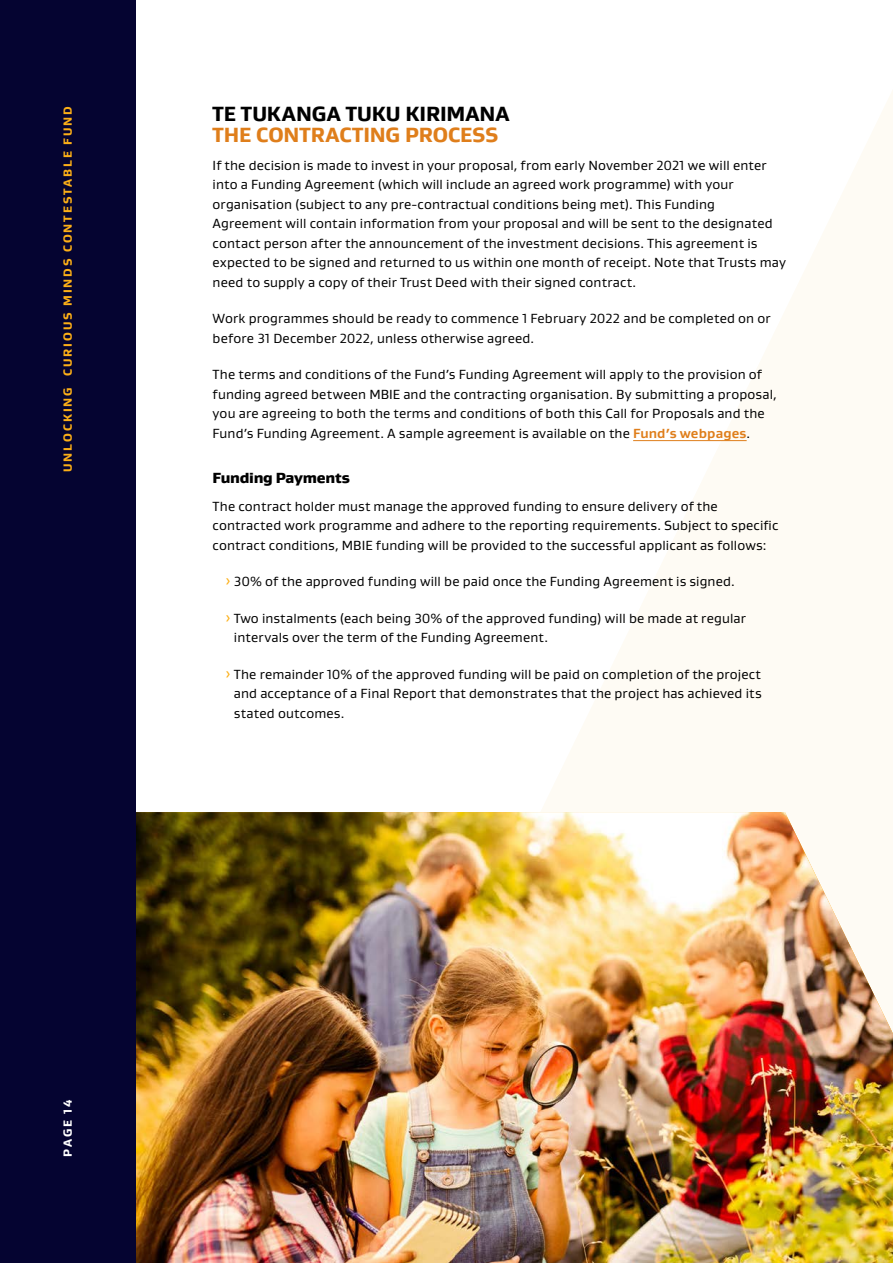
<style>
.page{position:relative;width:893px;height:1263px;background:#fff}
.page>*{position:absolute;margin:0;border:0;box-sizing:border-box;transform-origin:0 0}
.t1{font:800 21px "Gustan";letter-spacing:.005em;color:#000}
.t2{font:800 21px "Gustan";letter-spacing:-.005em;color:#df7e1b}
.t3{font:900 15px "Gustan";letter-spacing:-.02em;color:#000}
.t4{font:13.5px/19.5px "Gustan";letter-spacing:.01em;color:#000}
.t5{font:800 12px "Gustan";letter-spacing:.16em;color:#fcaf17}
.t6{font:800 12px "Gustan";letter-spacing:.145em;color:#fff}
.s1{font-weight:700;color:#df7e1b}
</style>
<div class="page">
<svg style="left:541px;top:91px;width:352px;height:721px;fill:#fefbf4"></svg>
<img style="left:136px;top:812px;width:757px;height:451px">
<div style="left:0;top:0;width:136px;height:1263px;background:#050431"></div>
<hr style="left:633px;top:440px;width:114px;height:1px;background:#df7e1b">
<p class="t5" style="left:60px;top:472px;width:367px;rotate:-90deg">UNLOCKING CURIOUS MINDS CONTESTABLE FUND</p>
<p class="t1" style="left:213px;top:100px;width:299px">TE TUKANGA TUKU KIRIMANA</p>
<h3 class="t2" style="left:213px;top:121px;width:287px">THE CONTRACTING PROCESS</h3>
<p class="t4" style="left:213px;top:155px;width:575px">If the decision is made to invest in your proposal, from early November 2021 we will enter into a Funding Agreement (which will include an agreed work programme) with your organisation (subject to any pre-contractual conditions being met). This Funding Agreement will contain information from your proposal and will be sent to the designated contact person after the announcement of the investment decisions. This agreement is expected to be signed and returned to us within one month of receipt. Note that Trusts may need to supply a copy of their Trust Deed with their signed contract.</p>
<p class="t4" style="left:213px;top:308px;width:559px">Work programmes should be ready to commence 1 February 2022 and be completed on or before 31 December 2022, unless otherwise agreed.</p>
<p class="t4" style="left:213px;top:364px;width:566px">The terms and conditions of the Fund’s Funding Agreement will apply to the provision of funding agreed between MBIE and the contracting organisation. By submitting a proposal, you are agreeing to both the terms and conditions of both this Call for Proposals and the Fund’s Funding Agreement. A sample agreement is available on the <span class="s1">Fund’s webpages</span>.</p>
<h5 class="t3" style="left:213px;top:468px;width:139px">Funding Payments</h5>
<p class="t4" style="left:213px;top:496px;width:567px">The contract holder must manage the approved funding to ensure delivery of the contracted work programme and adhere to the reporting requirements. Subject to specifc contract conditions, MBIE funding will be provided to the successful applicant as follows:</p>
<p class="t4" style="left:234px;top:571px;width:502px">30% of the approved funding will be paid once the Funding Agreement is signed.</p>
<p class="t4" style="left:234px;top:608px;width:513px">Two instalments (each being 30% of the approved funding) will be made at regular intervals over the term of the Funding Agreement.</p>
<p class="t4" style="left:234px;top:664px;width:529px;text-align:justify">The remainder 10% of the approved funding will be paid on completion of the project and acceptance of a Final Report that demonstrates that the project has achieved its stated outcomes.</p>
<p class="t6" style="left:60px;top:1157px;width:59px;rotate:-90deg">PAGE 14</p>
</div>
